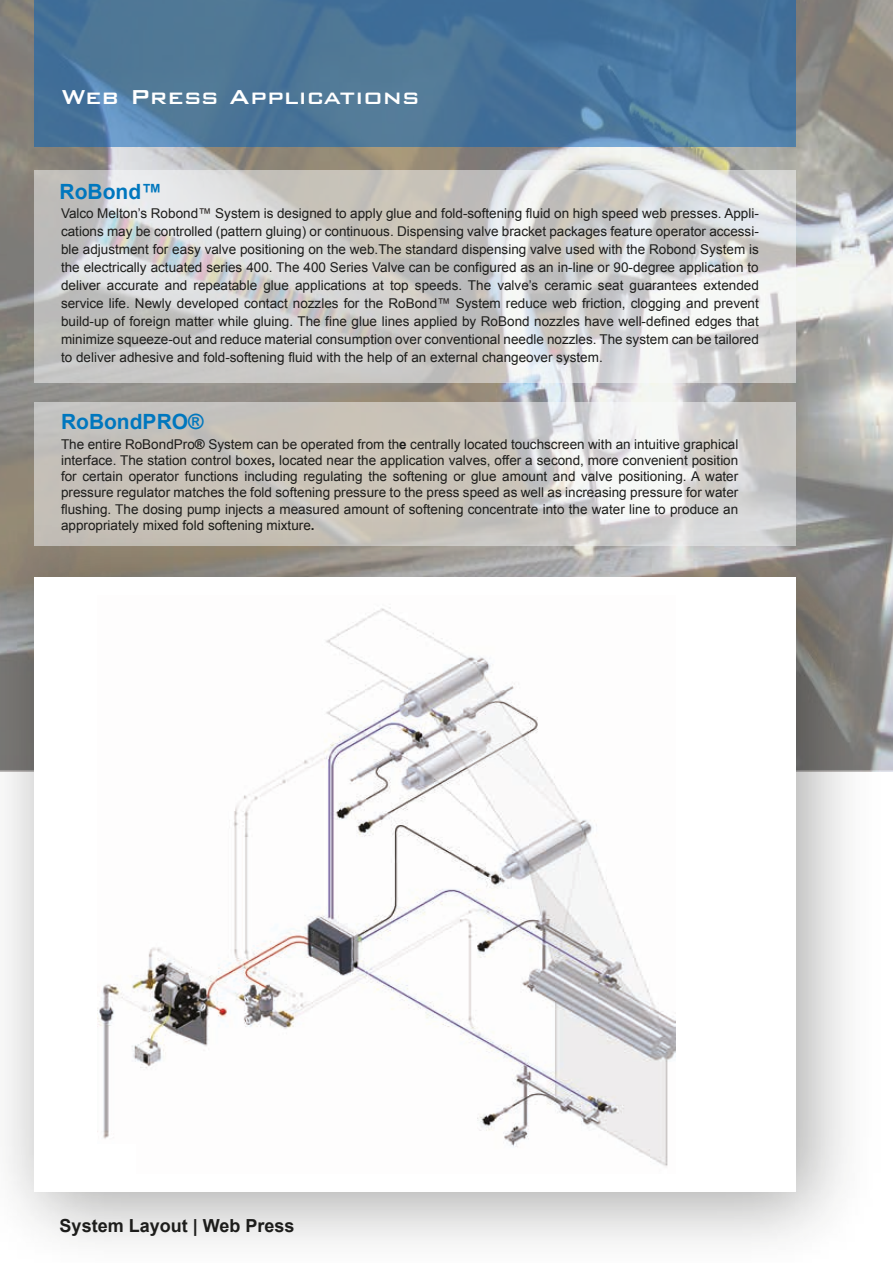
<style>
.page{position:relative;width:893px;height:1263px;background:#fff}
.page>*{position:absolute;margin:0;border:0;box-sizing:border-box;transform-origin:0 0}
.t1{font:500 27px "Bank Gothic BT";color:#fff}
.t2{font:700 21px "Arial";color:#0077be}
.t3{font:700 18px "Arial";color:#1d1d1b}
.t4{font:13.5px/18px "Arial";color:#1d1d1b;text-align:justify}
.s1{color:#2b2523}
.s2{font-weight:700}
</style>
<div class="page">
<img style="left:0;top:0;width:893px;height:490px">
<svg style="left:34px;top:0;width:762px;height:147px;background:#4b769b"></svg>
<svg style="left:34px;top:171px;width:762px;height:212px;background:#d2d1d0"></svg>
<svg style="left:34px;top:402px;width:762px;height:88px;background:#cecbc5"></svg>
<img style="left:0;top:490px;width:893px;height:752px">
<div style="left:34px;top:577px;width:762px;height:615px;background:#fff"></div>
<img style="left:98px;top:607px;width:577px;height:560px">
<div style="left:90px;top:1144px;width:46px;height:29px;background:#fff"></div>
<h1 class="t1" style="left:61px;top:82px;width:360px">Web Press Applications</h1>
<h2 class="t2" style="left:60px;top:177px;width:104px">RoBond™</h2>
<p class="t4" style="left:61px;top:204px;width:699px">Valco Melton’s Robond<span class="s1">™</span> System is designed to apply glue and fold-softening fluid on high speed web presses. Appli&shy;cations may be controlled (pattern gluing) or continuous. Dispensing valve bracket packages feature operator accessi&shy;ble adjustment for easy valve positioning on the web.The standard dispensing valve used with the Robond System is the electrically actuated series 400. The 400 Series Valve can be configured as an in-line or 90-degree application to deliver accurate and repeatable glue applications at top speeds. The valve’s ceramic seat guarantees extended service life. Newly developed contact nozzles for the RoBond<span class="s1">™</span> System reduce web friction, clogging and prevent build-up of foreign matter while gluing. The fine glue lines applied by RoBond nozzles have well-defined edges that minimize squeeze-out and reduce material consumption over conventional needle nozzles. The system can be tailored to deliver adhesive and fold-softening fluid with the help of an external changeover system.</p>
<h2 class="t2" style="left:61px;top:407px;width:144px">RoBondPRO®</h2>
<p class="t4" style="left:61px;top:436px;width:679px;line-height:16.2px">The entire RoBondPro<span class="s2">®</span> System can be operated from th<span class="s2">e</span> centrally located touchscreen with an intuitive graphical interface. The station control boxes<span class="s2">,</span> located near the application valves, offer a second, more convenient position for certain operator functions including regulating the softening or glue amount and valve positioning. A water pressure regulator matches the fold softening pressure to the press speed as well as increasing pressure for water flushing. The dosing pump injects a measured amount of softening concentrate into the water line to produce an appropriately mixed fold softening mixture<span class="s2">.</span></p>
<h3 class="t3" style="left:60px;top:1213px;width:236px">System Layout | Web Press</h3>
</div>
